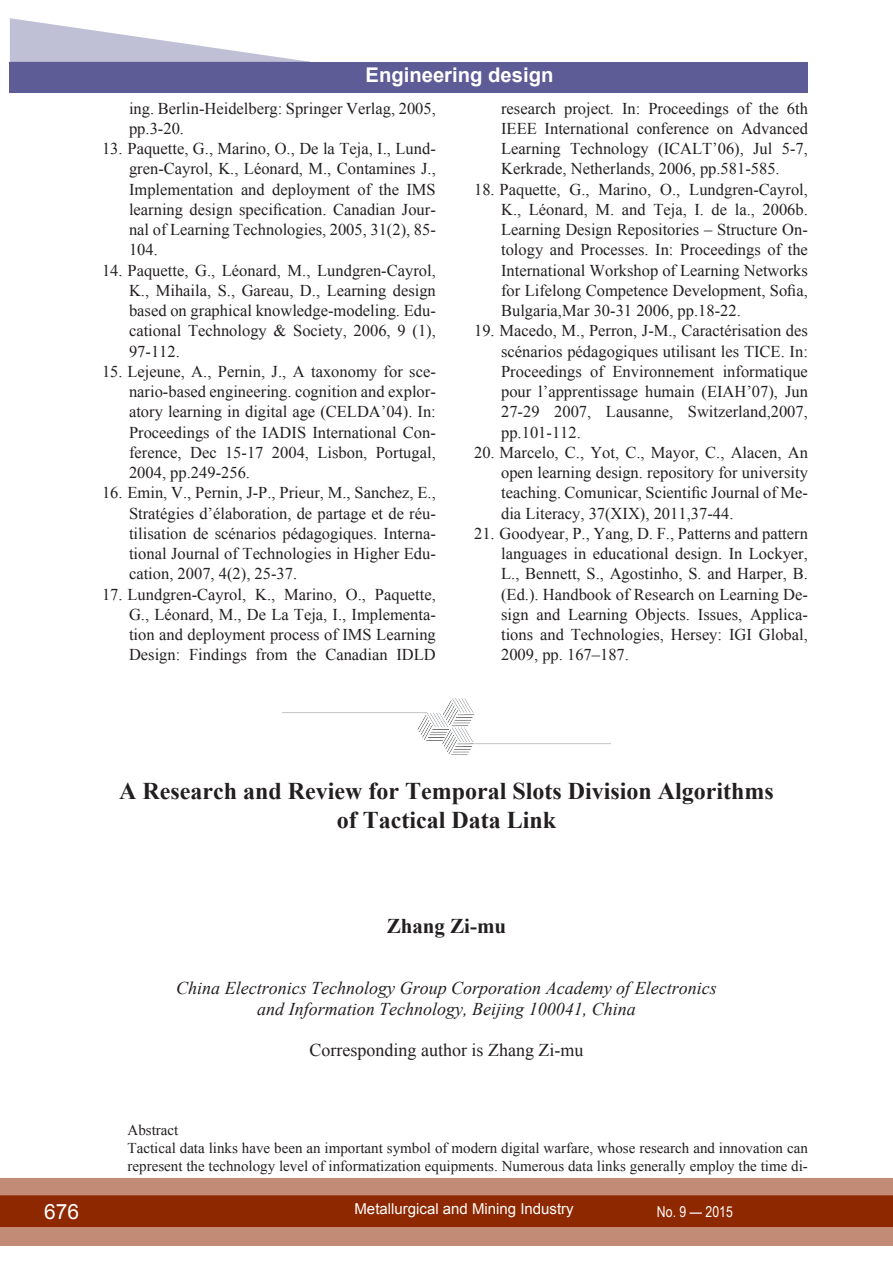
<style>
.page{position:relative;width:893px;height:1263px;background:#fff}
.page>*{position:absolute;margin:0;border:0;box-sizing:border-box;transform-origin:0 0}
.заголовок{font:700 24px "Times New Roman";color:#231f20}
.автор{font:700 21px "Times New Roman";color:#231f20}
.t1{font:21px "Arial";color:#fff}
.ОСНОВНОЙ{font:700 20.25px "Arial";color:#fff}
.про_автора{font:italic 18px "Times New Roman";color:#231f20}
.про_автора-2{font:18px "Times New Roman";color:#231f20}
.литература{font:16.5px/20.2px "Times New Roman";color:#231f20;text-align:justify}
.аннотация_ключ_слова{font:15px/18px "Times New Roman";color:#231f20}
.t2{font:15px "Arial";color:#fff}
.t3{font:15px "Arial Narrow";color:#fff}
</style>
<div class="page">
<div style="left:0;top:1178px;width:893px;height:68px;background:#c28b76"></div>
<div style="left:0;top:1195px;width:893px;height:32px;background:#8e2800;border:2px solid #8e2800"></div>
<div style="left:10px;top:62px;width:798px;height:30px;background:#5e5c96"></div>
<svg style="left:10px;top:18px;width:300px;height:44px"></svg>
<svg style="left:892px;top:1178px;width:1px;height:68px"></svg>
<img style="left:283px;top:698px;width:327px;height:56px">
<p class="ОСНОВНОЙ" style="left:365px;top:62px;width:189px">Engineering design</p>
<p class="литература" style="left:129px;top:98px;width:308px">ing. Berlin-Heidelberg: Springer Verlag, 2005, pp.3-20.</p>
<p class="литература" style="left:129px;top:138px;width:308px;text-indent:-27px">13. Paquette, G., Marino, O., De la Teja, I., Lund&shy;gren-Cayrol, K., Léonard, M., Contamines J., Implementation and deployment of the IMS learning design specification. Canadian Jour&shy;nal of Learning Technologies, 2005, 31(2), 85- 104.</p>
<p class="литература" style="left:129px;top:260px;width:308px;text-indent:-27px">14. Paquette, G., Léonard, M., Lundgren-Cayrol, K., Mihaila, S., Gareau, D., Learning design based on graphical knowledge-modeling. Edu&shy;cational Technology &amp; Society, 2006, 9 (1), 97-112.</p>
<p class="литература" style="left:129px;top:361px;width:308px;text-indent:-27px">15. Lejeune, A., Pernin, J., A taxonomy for sce&shy;nario-based engineering. cognition and explor&shy;atory learning in digital age (CELDA’04). In:<br>Proceedings of the IADIS International Con&shy;ference, Dec 15-17 2004, Lisbon, Portugal, 2004, pp.249-256.</p>
<p class="литература" style="left:129px;top:482px;width:308px;text-indent:-27px">16. Emin, V., Pernin, J-P., Prieur, M., Sanchez, E., Stratégies d’élaboration, de partage et de réu&shy;tilisation de scénarios pédagogiques. Interna&shy;tional Journal of Technologies in Higher Edu&shy;cation, 2007, 4(2), 25-37.</p>
<p class="литература" style="left:129px;top:584px;width:308px;text-indent:-27px">17. Lundgren-Cayrol, K., Marino, O., Paquette, G., Léonard, M., De La Teja, I., Implementa&shy;tion and deployment process of IMS Learning Design: Findings from the Canadian IDLD</p>
<p class="литература" style="left:501px;top:98px;width:308px">research project. In: Proceedings of the 6th IEEE International conference on Advanced Learning Technology (ICALT’06), Jul 5-7, Kerkrade, Netherlands, 2006, pp.581-585.</p>
<p class="литература" style="left:501px;top:179px;width:308px;text-indent:-27px">18. Paquette, G., Marino, O., Lundgren-Cayrol, K., Léonard, M. and Teja, I. de la., 2006b.<br>Learning Design Repositories – Structure On&shy;tology and Processes. In: Proceedings of the International Workshop of Learning Networks for Lifelong Competence Development, Sofia, Bulgaria,Mar 30-31 2006, pp.18-22.</p>
<p class="литература" style="left:501px;top:320px;width:308px;text-indent:-27px">19. Macedo, M., Perron, J-M., Caractérisation des scénarios pédagogiques utilisant les TICE. In:<br>Proceedings of Environnement informatique pour l’apprentissage humain (EIAH’07), Jun 27-29 2007, Lausanne, Switzerland,2007, pp.101-112.</p>
<p class="литература" style="left:501px;top:442px;width:308px;text-indent:-27px">20. Marcelo, C., Yot, C., Mayor, C., Alacen, An open learning design. repository for university teaching. Comunicar, Scientific Journal of Me&shy;dia Literacy, 37(XIX), 2011,37-44.</p>
<p class="литература" style="left:501px;top:523px;width:308px;text-indent:-27px">21. Goodyear, P., Yang, D. F., Patterns and pattern languages in educational design. In Lockyer, L., Bennett, S., Agostinho, S. and Harper, B. (Ed.). Handbook of Research on Learning De&shy;sign and Learning Objects. Issues, Applica&shy;tions and Technologies, Hersey: IGI Global, 2009, pp. 167–187.</p>
<p class="заголовок" style="left:119px;top:774px;width:656px">A Research and Review for Temporal Slots Division Algorithms</p>
<p class="заголовок" style="left:337px;top:803px;width:221px">of Tactical Data Link</p>
<p class="автор" style="left:387px;top:911px;width:121px">Zhang Zi-mu</p>
<p class="про_автора" style="left:176px;top:976px;width:542px">China Electronics Technology Group Corporation Academy of Electronics</p>
<p class="про_автора" style="left:257px;top:997px;width:380px">and Information Technology, Beijing 100041, China</p>
<p class="про_автора-2" style="left:309px;top:1038px;width:275px">Corresponding author is Zhang Zi-mu</p>
<p class="аннотация_ключ_слова" style="left:128px;top:1121px;width:52px">Abstract</p>
<p class="аннотация_ключ_слова" style="left:128px;top:1139px;width:682px">Tactical data links have been an important symbol of modern digital warfare, whose research and innovation can represent the technology level of informatization equipments. Numerous data links generally employ the time di-</p>
<p class="t1" style="left:44px;top:1197px;width:37px">676</p>
<p class="t2" style="left:354px;top:1199px;width:221px">Metallurgical and Mining Industry</p>
<p class="t3" style="left:657px;top:1201px;width:77px">No. 9 — 2015</p>
</div>
